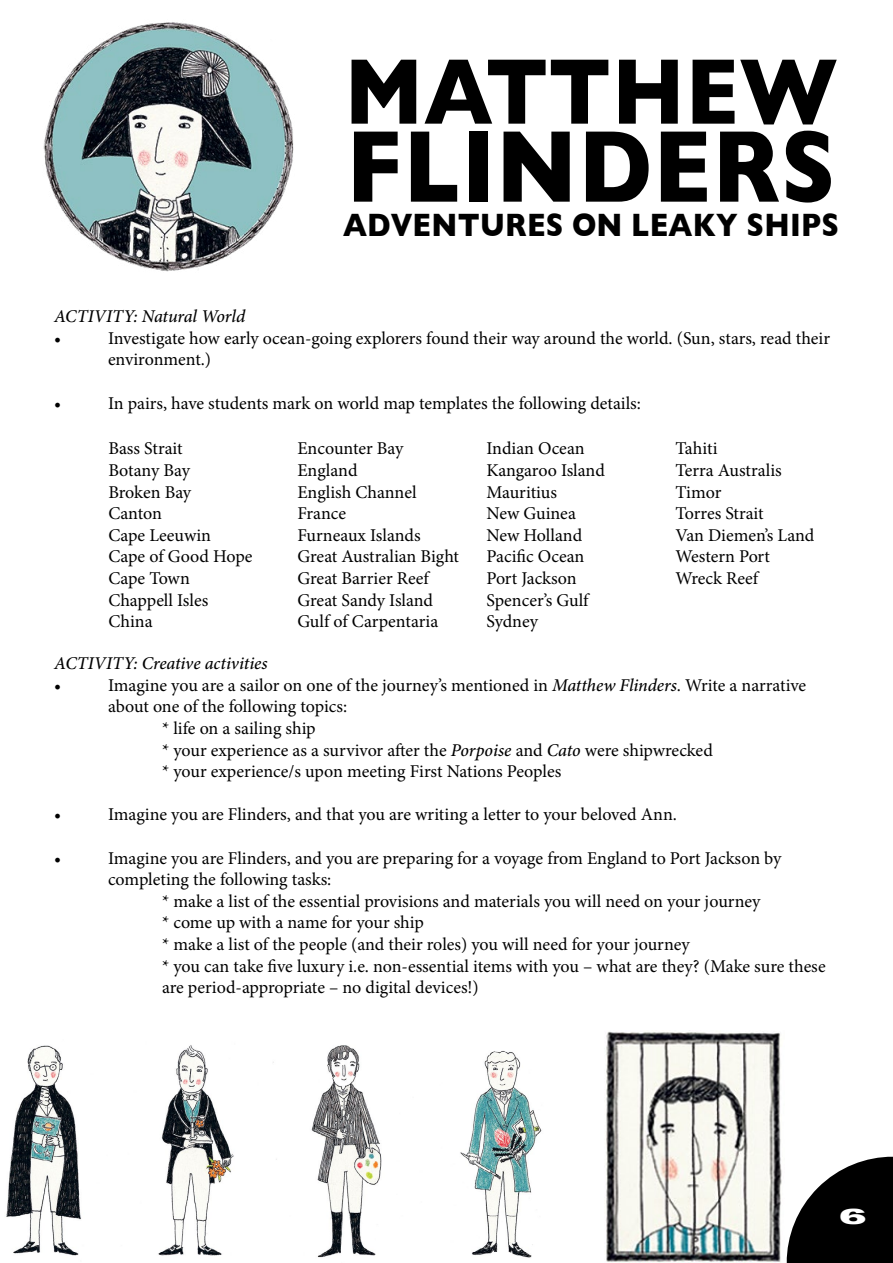
<style>
.page{position:relative;width:893px;height:1263px;background:#fff}
.page>*{position:absolute;margin:0;border:0;box-sizing:border-box;transform-origin:0 0}
.t1{font:700 103.5px "Gill Sans";letter-spacing:.01em;color:#000;scale:.87 1}
.t2{font:700 94.5px "Gill Sans";letter-spacing:.01em;color:#000;scale:.87 1}
.t3{font:700 33px "Gill Sans";letter-spacing:.01em;color:#000;scale:.87 1}
.t4{font:900 21px "Arial";color:#fff;scale:2 1}
.t5{font:18px/21.6px "Minion Pro";letter-spacing:-.005em;color:#000}
.t6{font:italic 500 18px "Minion Pro";letter-spacing:-.005em;color:#000}
.s1{font-weight:500;font-style:italic}
</style>
<div class="page">
<svg style="left:786px;top:1156px;width:107px;height:107px"></svg>
<img style="left:43px;top:22px;width:251px;height:250px">
<img style="left:606px;top:1031px;width:176px;height:231px">
<img style="left:6px;top:1045px;width:536px;height:213px">
<h2 class="t2" style="left:345px;top:17px;width:568px">MATTHEW</h2>
<h1 class="t1" style="left:346px;top:85px;width:564px">FLINDERS</h1>
<h3 class="t3" style="left:343px;top:199px;width:572px">ADVENTURES ON LEAKY SHIPS</h3>
<p class="t6" style="left:54px;top:304px;width:193px">ACTIVITY: Natural World</p>
<p class="t5" style="left:54px;top:327px;width:9px">•</p>
<p class="t5" style="left:108px;top:327px;width:724px">Investigate how early ocean-going explorers found their way around the world. (Sun, stars, read their environment.)</p>
<p class="t5" style="left:54px;top:392px;width:9px">•</p>
<p class="t5" style="left:108px;top:392px;width:534px">In pairs, have students mark on world map templates the following details:</p>
<p class="t5" style="left:108px;top:438px;width:146px">Bass Strait<br>Botany Bay<br>Broken Bay<br>Canton<br>Cape Leeuwin<br>Cape of Good Hope<br>Cape Town<br>Chappell Isles<br>China</p>
<p class="t5" style="left:297px;top:438px;width:163px">Encounter Bay<br>England<br>English Channel<br>France<br>Furneaux Islands<br>Great Australian Bight<br>Great Barrier Reef<br>Great Sandy Island<br>Gulf of Carpentaria</p>
<p class="t5" style="left:486px;top:438px;width:120px">Indian Ocean<br>Kangaroo Island<br>Mauritius<br>New Guinea<br>New Holland<br>Pacific Ocean<br>Port Jackson<br>Spencer’s Gulf<br>Sydney</p>
<p class="t5" style="left:675px;top:438px;width:140px">Tahiti<br>Terra Australis<br>Timor<br>Torres Strait<br>Van Diemen’s Land<br>Western Port<br>Wreck Reef</p>
<p class="t6" style="left:54px;top:651px;width:215px">ACTIVITY: Creative activities</p>
<p class="t5" style="left:54px;top:674px;width:9px">•</p>
<p class="t5" style="left:108px;top:674px;width:700px">Imagine you are a sailor on one of the journey’s mentioned in <span class="s1">Matthew Flinders</span>. Write a narrative</p>
<p class="t5" style="left:108px;top:696px;width:241px">about one of the following topics:</p>
<p class="t5" style="left:162px;top:717px;width:155px">* life on a sailing ship</p>
<p class="t5" style="left:162px;top:739px;width:552px">* your experience as a survivor after the <span class="s1">Porpoise</span> and <span class="s1">Cato</span> were shipwrecked</p>
<p class="t5" style="left:162px;top:761px;width:401px">* your experience/s upon meeting First Nations Peoples</p>
<p class="t5" style="left:54px;top:804px;width:9px">•</p>
<p class="t5" style="left:108px;top:804px;width:570px">Imagine you are Flinders, and that you are writing a letter to your beloved Ann.</p>
<p class="t5" style="left:54px;top:847px;width:9px">•</p>
<p class="t5" style="left:108px;top:847px;width:675px">Imagine you are Flinders, and you are preparing for a voyage from England to Port Jackson by completing the following tasks:</p>
<p class="t5" style="left:162px;top:890px;width:665px">* make a list of the essential provisions and materials you will need on your journey<br>* come up with a name for your ship<br>* make a list of the people (and their roles) you will need for your journey<br>* you can take five luxury i.e. non-essential items with you – what are they? (Make sure these are period-appropriate – no digital devices!)</p>
<p class="t4" style="left:839px;top:1201px;width:16px">6</p>
</div>
